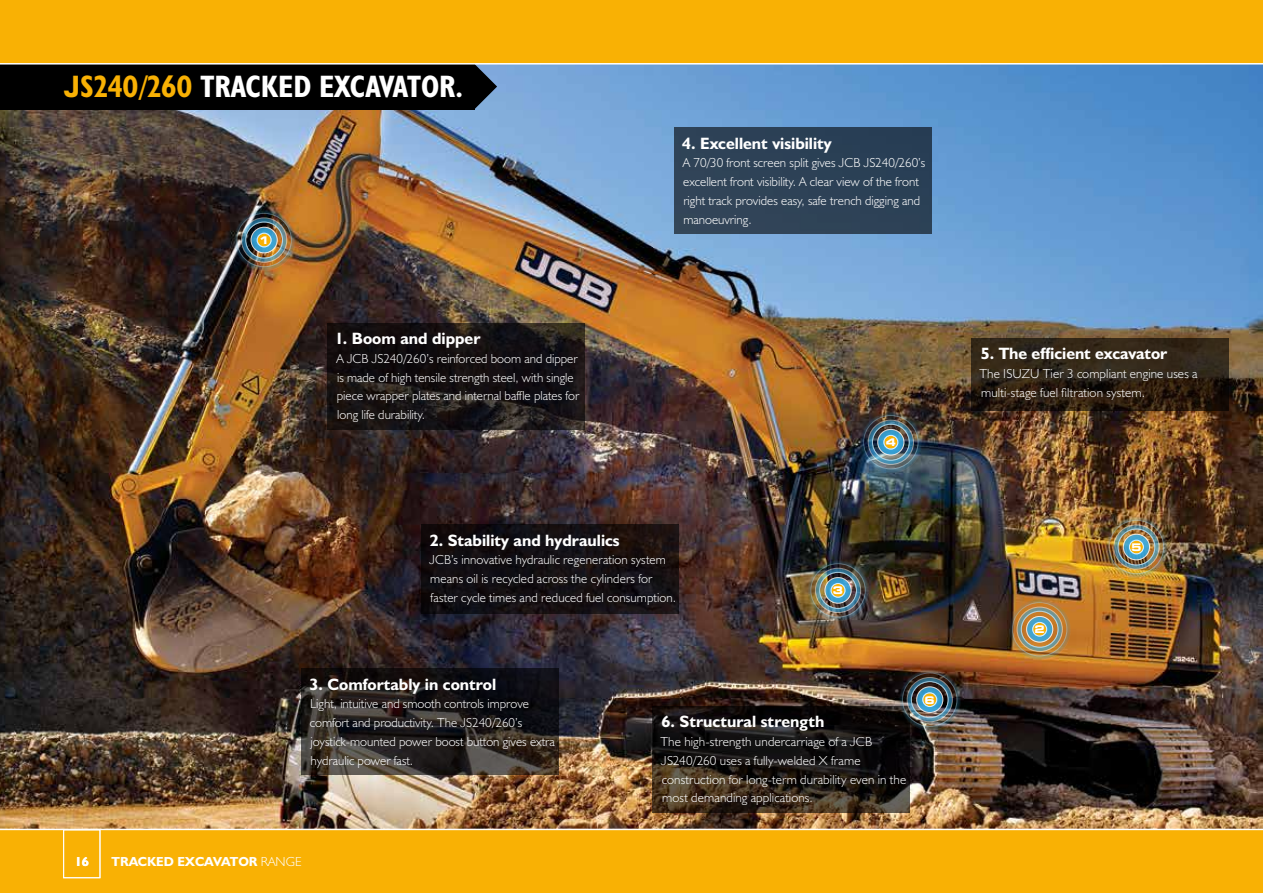
<style>
.page{position:relative;width:1263px;height:893px;background:#fff}
.page>*{position:absolute;margin:0;border:0;box-sizing:border-box;transform-origin:0 0}
.t1{font:31.2px "JCB Bold Condensed";color:#fff}
.t2{font:16.5px "JCB Bold";color:#fff}
.t3{font:13.2px/18.8px "JCB Light";color:#fff}
.t4{font:13.2px "JCB Bold";color:#fff}
.t5{font:700 expanded 10.5px "Square 721 BT";color:#fff}
.s1{color:#f9b104}
.s2{font-family:"JCB Light"}
</style>
<div class="page">
<img style="left:0;top:65px;width:1263px;height:764px">
<div style="left:0;top:829px;width:1263px;height:64px;background:#f9b104"></div>
<hr style="left:0;top:829px;width:1263px;height:1px;background:#fff">
<svg style="left:474px;top:65px;width:23px;height:44px"></svg>
<div style="left:0;top:53px;width:474px;height:56px;background:#000"></div>
<div style="left:0;top:0;width:1263px;height:64px;background:#f9b104"></div>
<div style="left:63px;top:829px;width:37px;height:49px;border:1px solid #fff"></div>
<hr style="left:0;top:63px;width:1263px;height:2px;background:#fff">
<div style="left:674px;top:128px;width:257px;height:106px;background:#2d4156"></div>
<svg style="left:972px;top:338px;width:257px;height:73px;background:#2e2214"></svg>
<svg style="left:653px;top:706px;width:257px;height:106px;background:#201914"></svg>
<svg style="left:301px;top:668px;width:257px;height:107px;background:#262220"></svg>
<svg style="left:421px;top:524px;width:257px;height:90px;background:#140f11"></svg>
<svg style="left:328px;top:323px;width:257px;height:106px;background:#171314"></svg>
<img style="left:1007px;top:598px;width:65px;height:63px">
<img style="left:806px;top:559px;width:64px;height:63px">
<img style="left:897px;top:668px;width:65px;height:63px">
<img style="left:859px;top:411px;width:64px;height:63px">
<img style="left:1104px;top:515px;width:65px;height:64px">
<img style="left:232px;top:208px;width:64px;height:64px">
<h1 class="t1" style="left:64px;top:67px;width:401px"><span class="s1">JS240/260</span> TRACKED EXCAVATOR.</h1>
<p class="t5" style="left:259px;top:234px;width:12px">1</p>
<p class="t2" style="left:335px;top:328px;width:147px">1. Boom and dipper</p>
<p class="t3" style="left:336px;top:349px;width:244px">A JCB JS240/260’s reinforced boom and dipper is made of high tensile strength steel, with single piece wrapper plates and internal baffle plates for long life durability.</p>
<p class="t2" style="left:682px;top:133px;width:151px">4. Excellent visibility</p>
<p class="t3" style="left:683px;top:153px;width:244px">A 70/30 front screen split gives JCB JS240/260’s excellent front visibility. A clear view of the front right track provides easy, safe trench digging and manoeuvring.</p>
<p class="t5" style="left:886px;top:436px;width:12px">4</p>
<p class="t2" style="left:430px;top:530px;width:191px">2. Stability and hydraulics</p>
<p class="t3" style="left:429px;top:550px;width:248px">JCB’s innovative hydraulic regeneration system means oil is recycled across the cylinders for faster cycle times and reduced fuel consumption.</p>
<p class="t5" style="left:833px;top:584px;width:12px">3</p>
<p class="t2" style="left:310px;top:674px;width:188px">3. Comfortably in control</p>
<p class="t3" style="left:310px;top:694px;width:246px">Light, intuitive and smooth controls improve comfort and productivity. The JS240/260’s joystick-mounted power boost button gives extra hydraulic power fast.</p>
<p class="t4" style="left:75px;top:853px;width:16px">16</p>
<p class="t4" style="left:112px;top:853px;width:191px">TRACKED EXCAVATOR <span class="s2">RANGE</span></p>
<p class="t2" style="left:661px;top:711px;width:164px">6. Structural strength</p>
<p class="t3" style="left:660px;top:732px;width:247px">The high-strength undercarriage of a JCB JS240/260 uses a fully-welded X frame construction for long-term durability even in the most demanding applications.</p>
<p class="t5" style="left:925px;top:693px;width:12px">6</p>
<p class="t2" style="left:981px;top:344px;width:188px">5. The efficient excavator</p>
<p class="t3" style="left:979px;top:364px;width:220px">The ISUZU Tier 3 compliant engine uses a multi-stage fuel filtration system.</p>
<p class="t5" style="left:1034px;top:623px;width:12px">2</p>
<p class="t5" style="left:1131px;top:541px;width:12px">5</p>
</div>
